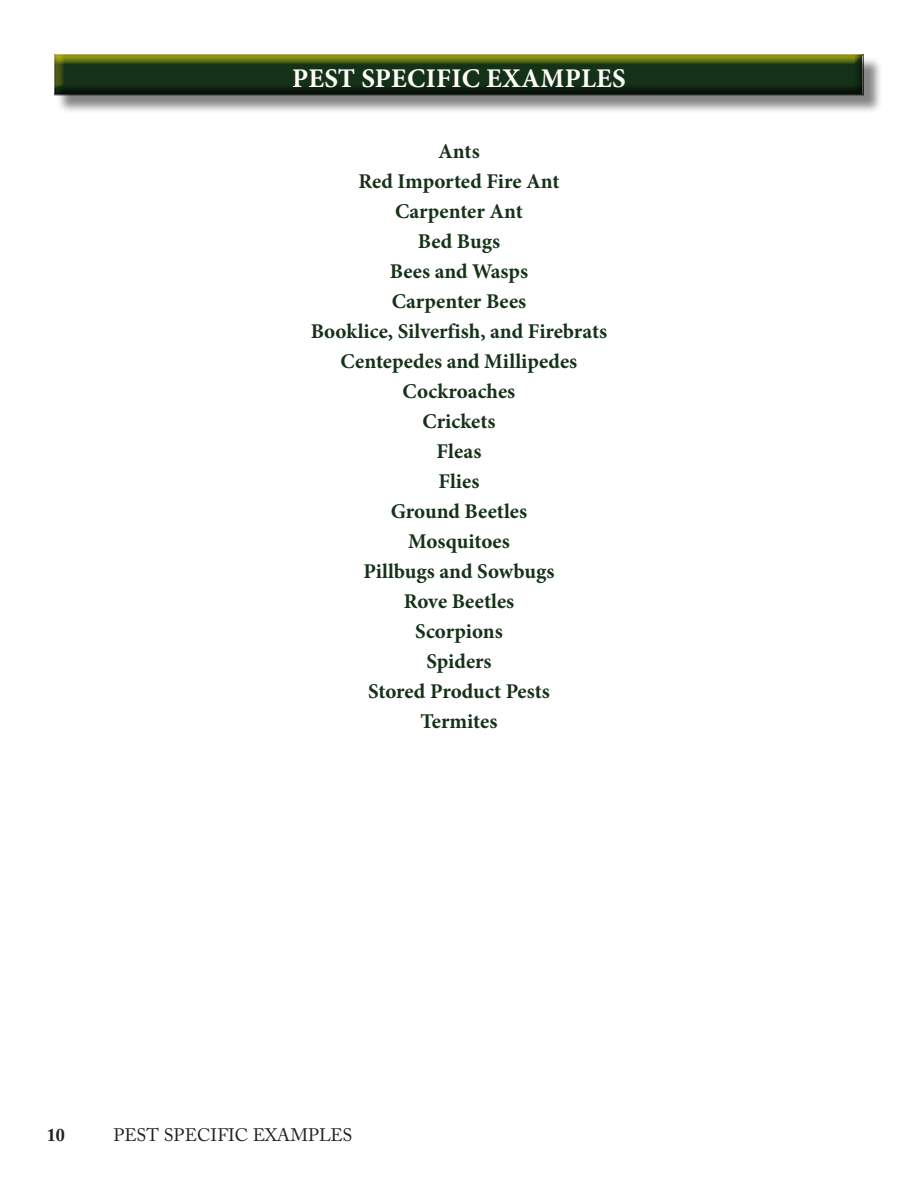
<style>
.page{position:relative;width:918px;height:1188px;background:#fff}
.page>*{position:absolute;margin:0;border:0;box-sizing:border-box;transform-origin:0 0}
.Chapter_Title{font:700 27px "Minion Pro";letter-spacing:.01em;color:#fffffc}
.Section{font:700 21px "Minion Pro";color:#153219}
.t1{font:18px "Adobe Caslon Pro";color:#231f20}
.t2{font:700 18px "Adobe Caslon Pro";color:#231f20}
</style>
<div class="page">
<div style="left:56px;top:56px;width:826px;height:58px;background:#231f20;opacity:.55"></div>
<div style="left:52px;top:54px;width:814px;height:44px;background:#231f20;opacity:.75"></div>
<p class="Chapter_Title" style="left:292px;top:59px;width:335px">PEST SPECIFIC EXAMPLES</p>
<p class="Section" style="left:438px;top:136px;width:43px">Ants</p>
<p class="Section" style="left:358px;top:166px;width:203px">Red Imported Fire Ant</p>
<p class="Section" style="left:395px;top:196px;width:129px">Carpenter Ant</p>
<p class="Section" style="left:418px;top:226px;width:84px">Bed Bugs</p>
<p class="Section" style="left:390px;top:256px;width:140px">Bees and Wasps</p>
<p class="Section" style="left:392px;top:286px;width:136px">Carpenter Bees</p>
<p class="Section" style="left:311px;top:316px;width:298px">Booklice, Silverfish, and Firebrats</p>
<p class="Section" style="left:341px;top:346px;width:238px">Centepedes and Millipedes</p>
<p class="Section" style="left:403px;top:376px;width:114px">Cockroaches</p>
<p class="Section" style="left:422px;top:406px;width:75px">Crickets</p>
<p class="Section" style="left:437px;top:436px;width:46px">Fleas</p>
<p class="Section" style="left:438px;top:466px;width:43px">Flies</p>
<p class="Section" style="left:391px;top:496px;width:138px">Ground Beetles</p>
<p class="Section" style="left:408px;top:526px;width:103px">Mosquitoes</p>
<p class="Section" style="left:363px;top:556px;width:193px">Pillbugs and Sowbugs</p>
<p class="Section" style="left:404px;top:586px;width:112px">Rove Beetles</p>
<p class="Section" style="left:415px;top:616px;width:89px">Scorpions</p>
<p class="Section" style="left:426px;top:646px;width:67px">Spiders</p>
<p class="Section" style="left:368px;top:676px;width:183px">Stored Product Pests</p>
<p class="Section" style="left:421px;top:706px;width:78px">Termites</p>
<p class="t2" style="left:47px;top:1124px;width:19px">10</p>
<p class="t1" style="left:113px;top:1124px;width:241px">PEST SPECIFIC EXAMPLES</p>
</div>
